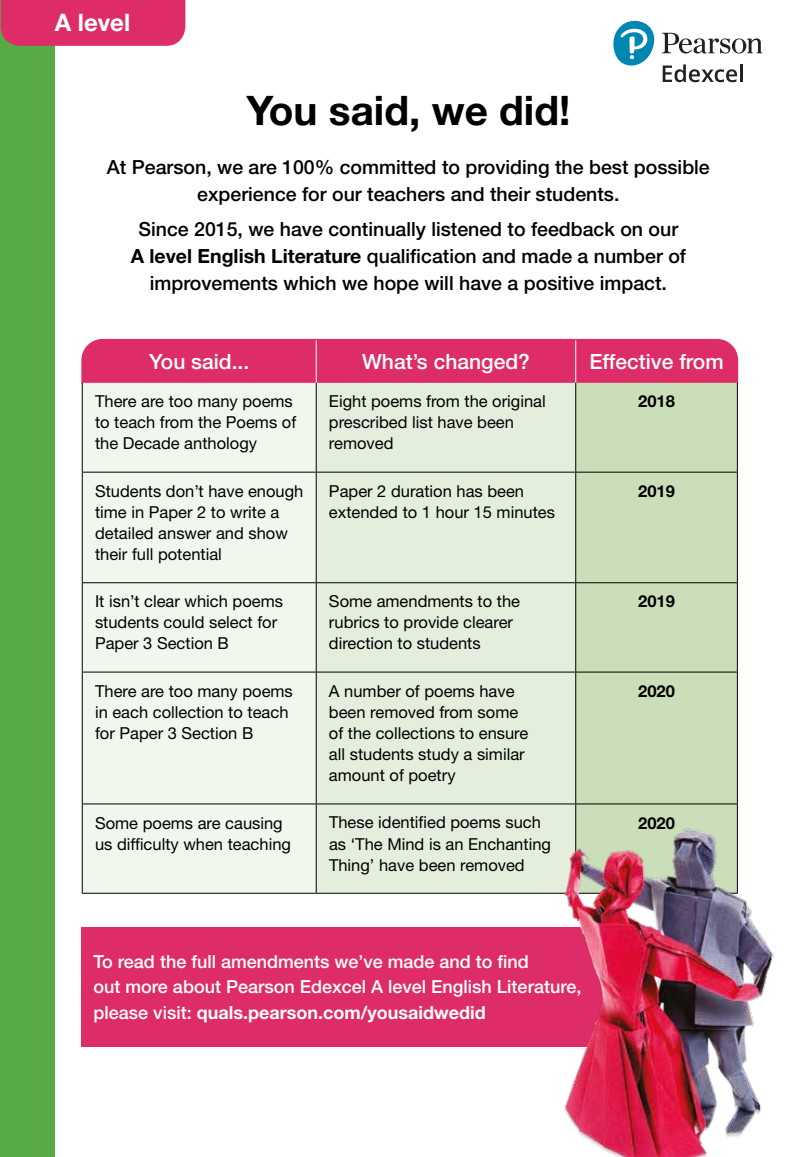
<style>
.page{position:relative;width:787px;height:1157px;background:#fff}
.page>*{position:absolute;margin:0;border:0;box-sizing:border-box;transform-origin:0 0}
.t1{font:700 40.5px "Helvetica Neue";color:#000}
.t2{font:700 24px "Helvetica Neue";color:#fff}
.t3{font:500 21px "Helvetica Neue LT Std";color:#fff}
.t4{font:500 19.5px/27px "Helvetica Neue LT Std";color:#000;text-align:center}
.t5{font:500 18px/25.5px "Helvetica Neue LT Std";color:#fff}
.t6{font:16.5px/21px "Helvetica Neue LT Std";color:#000}
.t7{font:700 16.5px "Helvetica Neue LT Std";color:#000}
.s1{font-weight:700}
</style>
<div class="page">
<div style="left:81px;top:339px;width:657px;height:45px;background:#de2c68"></div>
<div style="left:81px;top:927px;width:533px;height:119px;background:#de2c68"></div>
<div style="left:0;top:0;width:54px;height:1157px;background:#57aa46"></div>
<svg style="left:613px;top:21px;width:149px;height:61px"></svg>
<div style="left:83px;top:383px;width:233px;height:510px;background:#f2f7ee"></div>
<div style="left:317px;top:383px;width:258px;height:510px;background:#e4eedc"></div>
<div style="left:576px;top:383px;width:161px;height:438px;background:#c9deb9"></div>
<hr style="left:82px;top:383px;width:1px;height:89px;background:#000">
<hr style="left:82px;top:472px;width:234px;height:1px;background:#000">
<hr style="left:82px;top:472px;width:1px;height:110px;background:#000">
<hr style="left:82px;top:582px;width:234px;height:1px;background:#000">
<hr style="left:82px;top:583px;width:1px;height:88px;background:#000">
<hr style="left:82px;top:671px;width:234px;height:1px;background:#000">
<hr style="left:82px;top:672px;width:1px;height:131px;background:#000">
<hr style="left:82px;top:803px;width:234px;height:1px;background:#000">
<hr style="left:82px;top:804px;width:1px;height:89px;background:#000">
<hr style="left:82px;top:893px;width:234px;height:1px;background:#000">
<hr style="left:316px;top:340px;width:1px;height:43px;background:#fff">
<hr style="left:575px;top:340px;width:1px;height:43px;background:#fff">
<hr style="left:316px;top:383px;width:1px;height:89px;background:#000">
<hr style="left:316px;top:472px;width:1px;height:110px;background:#000">
<hr style="left:316px;top:583px;width:1px;height:88px;background:#000">
<hr style="left:316px;top:672px;width:1px;height:131px;background:#000">
<hr style="left:316px;top:804px;width:1px;height:89px;background:#000">
<hr style="left:316px;top:472px;width:259px;height:1px;background:#000">
<hr style="left:316px;top:582px;width:259px;height:1px;background:#000">
<hr style="left:316px;top:671px;width:259px;height:1px;background:#000">
<hr style="left:316px;top:803px;width:259px;height:1px;background:#000">
<hr style="left:316px;top:893px;width:259px;height:1px;background:#000">
<hr style="left:575px;top:383px;width:1px;height:89px;background:#000">
<hr style="left:737px;top:383px;width:1px;height:89px;background:#000">
<hr style="left:575px;top:472px;width:162px;height:1px;background:#000">
<hr style="left:575px;top:472px;width:1px;height:110px;background:#000">
<hr style="left:737px;top:472px;width:1px;height:110px;background:#000">
<hr style="left:575px;top:582px;width:162px;height:1px;background:#000">
<hr style="left:575px;top:583px;width:1px;height:88px;background:#000">
<hr style="left:737px;top:583px;width:1px;height:88px;background:#000">
<hr style="left:575px;top:671px;width:162px;height:1px;background:#000">
<hr style="left:575px;top:672px;width:1px;height:131px;background:#000">
<hr style="left:737px;top:672px;width:1px;height:131px;background:#000">
<hr style="left:575px;top:803px;width:162px;height:1px;background:#000">
<hr style="left:575px;top:804px;width:1px;height:89px;background:#000">
<hr style="left:737px;top:804px;width:1px;height:89px;background:#000">
<img style="left:552px;top:821px;width:222px;height:336px">
<div style="left:1px;top:0;width:184px;height:46px;background:#de2c68"></div>
<h2 class="t2" style="left:55px;top:4px;width:77px">A level</h2>
<h1 class="t1" style="left:246px;top:78px;width:325px">You said, we did!</h1>
<p class="t4" style="left:107px;top:153px;width:604px">At Pearson, we are 100% committed to providing the best possible experience for our teachers and their students.</p>
<p class="t4" style="left:131px;top:216px;width:557px">Since 2015, we have continually listened to feedback on our<br><span class="s1">A level English Literature</span> qualification and made a number of improvements which we hope will have a positive impact.</p>
<p class="t3" style="left:149px;top:349px;width:102px">You said...</p>
<p class="t3" style="left:362px;top:349px;width:169px">What’s changed?</p>
<p class="t3" style="left:589px;top:349px;width:136px">Effective from</p>
<p class="t6" style="left:95px;top:391px;width:203px">There are too many poems to teach from the Poems of the Decade anthology</p>
<p class="t6" style="left:329px;top:391px;width:218px">Eight poems from the original prescribed list have been removed</p>
<p class="t7" style="left:638px;top:391px;width:38px">2018</p>
<p class="t6" style="left:95px;top:480px;width:210px">Students don’t have enough time in Paper 2 to write a detailed answer and show their full potential</p>
<p class="t6" style="left:329px;top:480px;width:227px">Paper 2 duration has been extended to 1 hour 15 minutes</p>
<p class="t7" style="left:638px;top:480px;width:38px">2019</p>
<p class="t6" style="left:95px;top:591px;width:189px">It isn’t clear which poems students could select for<br>Paper 3 Section B</p>
<p class="t6" style="left:329px;top:591px;width:193px">Some amendments to the rubrics to provide clearer direction to students</p>
<p class="t7" style="left:638px;top:591px;width:38px">2019</p>
<p class="t6" style="left:95px;top:680px;width:199px">There are too many poems in each collection to teach for Paper 3 Section B</p>
<p class="t6" style="left:329px;top:680px;width:201px">A number of poems have been removed from some of the collections to ensure all students study a similar amount of poetry</p>
<p class="t7" style="left:638px;top:680px;width:38px">2020</p>
<p class="t6" style="left:95px;top:811px;width:197px;line-height:21.6px">Some poems are causing us difficulty when teaching</p>
<p class="t6" style="left:329px;top:812px;width:223px">These identified poems such as ‘The Mind is an Enchanting<br>Thing’ have been removed</p>
<p class="t7" style="left:638px;top:812px;width:38px">2020</p>
<p class="t5" style="left:94px;top:948px;width:489px">To read the full amendments we’ve made and to find<br>out more about Pearson Edexcel A level English Literature, please visit: <span class="s1">quals.pearson.com/yousaidwedid</span></p>
</div>
